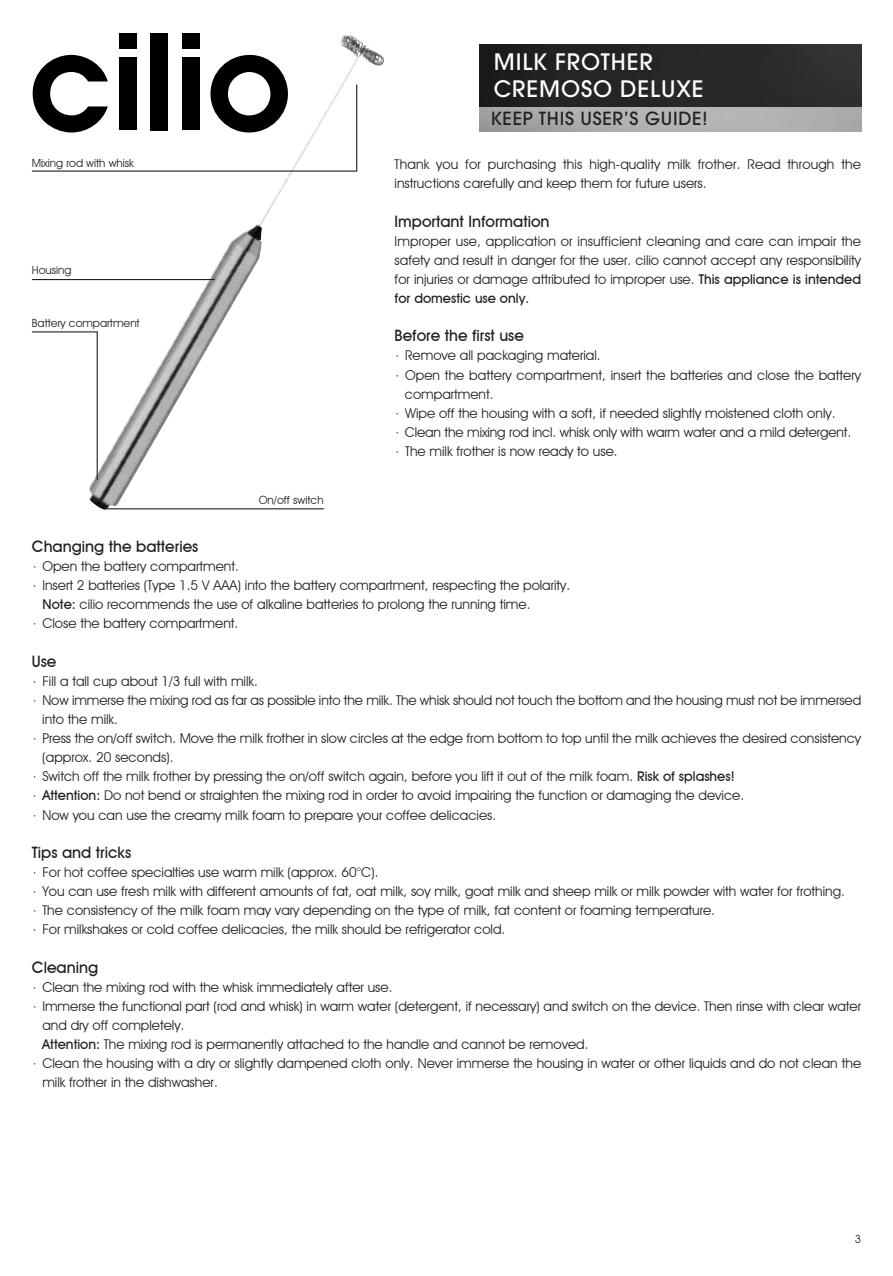
<style>
.page{position:relative;width:893px;height:1276px;background:#fff}
.page>*{position:absolute;margin:0;border:0;box-sizing:border-box;transform-origin:0 0}
.t1{font:500 22.5px "Avant Garde";letter-spacing:.04em;color:#fff}
.t2{font:500 18px "Avant Garde";letter-spacing:.04em;color:#231f20}
.t3{font:500 15.75px "Avant Garde IT Cby BT";color:#231f20}
.t4{font:13.5px/19.1px "Avant Garde IT Cby BT";color:#231f20}
.t5{font:11.25px "Avant Garde IT Cby BT";color:#231f20}
.s1{font-weight:500}
</style>
<div class="page">
<svg style="left:33px;top:55px;width:55px;height:77px"></svg>
<img style="left:480px;top:106px;width:381px;height:25px">
<img style="left:480px;top:45px;width:381px;height:61px">
<img style="left:88px;top:33px;width:296px;height:477px">
<hr style="left:32px;top:170px;width:324px;height:2px;background:#231f20">
<hr style="left:107px;top:508px;width:217px;height:1px;background:#231f20">
<hr style="left:32px;top:331px;width:65px;height:1px;background:#231f20">
<hr style="left:97px;top:331px;width:1px;height:149px;background:#231f20">
<hr style="left:32px;top:279px;width:183px;height:1px;background:#231f20">
<hr style="left:356px;top:84px;width:1px;height:88px;background:#231f20">
<p class="t1" style="left:494px;top:53px;width:161px">MILK FROTHER</p>
<p class="t1" style="left:494px;top:80px;width:211px">CREMOSO DELUXE</p>
<p class="t5" style="left:32px;top:156px;width:103px">Mixing rod with whisk</p>
<p class="t5" style="left:32px;top:264px;width:41px">Housing</p>
<p class="t5" style="left:32px;top:316px;width:109px">Battery compartment</p>
<p class="t5" style="left:259px;top:493px;width:66px">On/off switch</p>
<p class="t2" style="left:491px;top:112px;width:218px">KEEP THIS USER’S GUIDE!</p>
<p class="t4" style="left:395px;top:155px;width:468px">Thank you for purchasing this high-quality milk frother. Read through the instructions carefully and keep them for future users.</p>
<p class="t3" style="left:395px;top:211px;width:156px">Important Information</p>
<p class="t4" style="left:395px;top:231px;width:468px;text-align:justify">Improper use, application or insufficient cleaning and care can impair the safety and result in danger for the user. cilio cannot accept any responsibility for injuries or damage attributed to improper use. <span class="s1">This appliance is intended for domestic use only.</span></p>
<p class="t3" style="left:395px;top:326px;width:131px">Before the first use</p>
<p class="t4" style="left:395px;top:346px;width:207px">⋅ Remove all packaging material.</p>
<p class="t4" style="left:405px;top:365px;width:458px;text-indent:-10px">⋅ Open the battery compartment, insert the batteries and close the battery compartment.</p>
<p class="t4" style="left:395px;top:403px;width:442px">⋅ Wipe off the housing with a soft, if needed slightly moistened cloth only.</p>
<p class="t4" style="left:395px;top:422px;width:458px">⋅ Clean the mixing rod incl. whisk only with warm water and a mild detergent.</p>
<p class="t4" style="left:395px;top:442px;width:225px">⋅ The milk frother is now ready to use.</p>
<p class="t3" style="left:32px;top:536px;width:168px">Changing the batteries</p>
<p class="t4" style="left:32px;top:556px;width:209px">⋅ Open the battery compartment.</p>
<p class="t4" style="left:32px;top:575px;width:540px">⋅ Insert 2 batteries (Type 1.5 V AAA) into the battery compartment, respecting the polarity.</p>
<p class="t4" style="left:43px;top:594px;width:489px"><span class="s1">Note:</span> cilio recommends the use of alkaline batteries to prolong the running time.</p>
<p class="t4" style="left:32px;top:614px;width:208px">⋅ Close the battery compartment.</p>
<p class="t3" style="left:32px;top:651px;width:26px">Use</p>
<p class="t4" style="left:32px;top:671px;width:228px">⋅ Fill a tall cup about 1/3 full with milk.</p>
<p class="t4" style="left:42px;top:690px;width:820px;text-indent:-10px">⋅ Now immerse the mixing rod as far as possible into the milk. The whisk should not touch the bottom and the housing must not be immersed into the milk.</p>
<p class="t4" style="left:42px;top:728px;width:820px;text-indent:-10px">⋅ Press the on/off switch. Move the milk frother in slow circles at the edge from bottom to top until the milk achieves the desired consistency (approx. 20 seconds).</p>
<p class="t4" style="left:32px;top:767px;width:704px">⋅ Switch off the milk frother by pressing the on/off switch again, before you lift it out of the milk foam. <span class="s1">Risk of splashes!</span></p>
<p class="t4" style="left:32px;top:786px;width:714px">⋅ <span class="s1">Attention:</span> Do not bend or straighten the mixing rod in order to avoid impairing the function or damaging the device.</p>
<p class="t4" style="left:32px;top:805px;width:466px">⋅ Now you can use the creamy milk foam to prepare your coffee delicacies.</p>
<p class="t3" style="left:32px;top:842px;width:101px">Tips and tricks</p>
<p class="t4" style="left:32px;top:862px;width:348px">⋅ For hot coffee specialties use warm milk (approx. 60°C).</p>
<p class="t4" style="left:32px;top:881px;width:815px">⋅ You can use fresh milk with different amounts of fat, oat milk, soy milk, goat milk and sheep milk or milk powder with water for frothing.</p>
<p class="t4" style="left:32px;top:900px;width:685px">⋅ The consistency of the milk foam may vary depending on the type of milk, fat content or foaming temperature.</p>
<p class="t4" style="left:32px;top:920px;width:475px">⋅ For milkshakes or cold coffee delicacies, the milk should be refrigerator cold.</p>
<p class="t3" style="left:32px;top:957px;width:68px">Cleaning</p>
<p class="t4" style="left:32px;top:977px;width:362px">⋅ Clean the mixing rod with the whisk immediately after use.</p>
<p class="t4" style="left:42px;top:996px;width:820px;text-indent:-10px">⋅ Immerse the functional part (rod and whisk) in warm water (detergent, if necessary) and switch on the device. Then rinse with clear water and dry off completely.</p>
<p class="t4" style="left:42px;top:1034px;width:548px"><span class="s1">Attention:</span> The mixing rod is permanently attached to the handle and cannot be removed.</p>
<p class="t4" style="left:42px;top:1054px;width:820px;text-indent:-10px">⋅ Clean the housing with a dry or slightly dampened cloth only. Never immerse the housing in water or other liquids and do not clean the milk frother in the dishwasher.</p>
<p class="t5" style="left:855px;top:1232px;width:8px">3</p>
</div>
